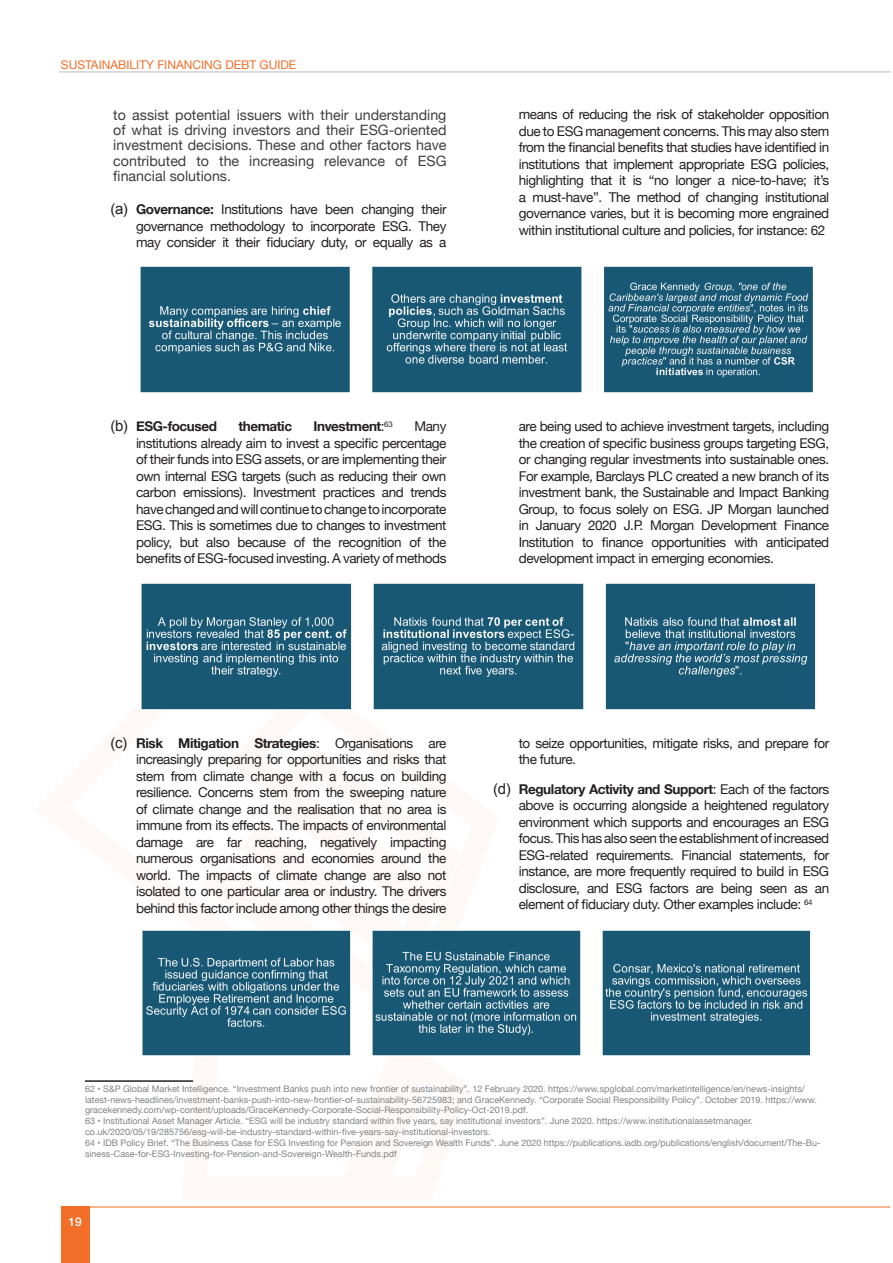
<style>
.page{position:relative;width:893px;height:1263px;background:#fff}
.page>*{position:absolute;margin:0;border:0;box-sizing:border-box;transform-origin:0 0}
.t1{font:14.25px/15.1px "Helvetica Neue";color:#3e3e3f;text-align:justify}
.t2{font:13.5px/16.5px "Helvetica Neue";letter-spacing:-.03em;color:#231f20;text-align:justify}
.t3{font:700 13.5px "Helvetica Neue";letter-spacing:-.03em;color:#231f20}
.t4{font:12px "Helvetica Neue";color:#f36e28}
.t5{font:500 12px "Helvetica Neue";color:#fff}
.t6{font:9px/10.8px "Helvetica Neue";color:#808285}
.s1{font-family:"Arial";font-size:15px}
.s2{font-weight:700}
.s3{font-family:"Arial";font-weight:400;font-size:15px}
.s4{font-weight:400}
</style>
<div class="page">
<svg style="left:89px;top:1206px;width:802px;height:15px"></svg>
<hr style="left:59px;top:72px;width:832px;height:1px;background:#bcbdc0">
<div style="left:61px;top:1206px;width:28px;height:57px;background:#f36e28"></div>
<hr style="left:85px;top:1080px;width:108px;height:2px;background:#231f20">
<img style="left:140px;top:266px;width:673px;height:127px">
<img style="left:141px;top:583px;width:675px;height:127px">
<img style="left:142px;top:930px;width:669px;height:126px">
<p class="t4" style="left:61px;top:56px;width:237px">SUSTAINABILITY FINANCING DEBT GUIDE</p>
<p class="t1" style="left:113px;top:108px;width:335px">to assist potential issuers with their understanding of what is driving investors and their ESG-oriented investment decisions. These and other factors have contributed to the increasing relevance of ESG financial solutions.</p>
<p class="t2" style="left:136px;top:202px;width:312px;text-indent:-26px"><span class="s1">(a)</span> <span class="s2">Governance:</span> Institutions have been changing their governance methodology to incorporate ESG. They may consider it their fiduciary duty, or equally as a</p>
<p class="t2" style="left:519px;top:107px;width:312px">means of reducing the risk of stakeholder opposition due to ESG management concerns. This may also stem from the financial benefits that studies have identified in institutions that implement appropriate ESG policies, highlighting that it is “no longer a nice-to-have; it’s a must-have”. The method of changing institutional governance varies, but it is becoming more engrained within institutional culture and policies, for instance: 62</p>
<p class="t3" style="left:111px;top:416px;width:108px"><span class="s3">(b)</span> ESG-focused</p>
<p class="t3" style="left:238px;top:416px;width:55px">thematic</p>
<p class="t3" style="left:313px;top:416px;width:81px">Investment<span class="s4">:</span><sup>63</sup></p>
<p class="t2" style="left:136px;top:419px;width:312px;text-indent:278px">Many institutions already aim to invest a specific percentage of their funds into ESG assets, or are implementing their own internal ESG targets (such as reducing their own carbon emissions). Investment practices and trends have changed and will continue to change to incorporate ESG. This is sometimes due to changes to investment policy, but also because of the recognition of the benefits of ESG-focused investing. A variety of methods</p>
<p class="t2" style="left:519px;top:419px;width:312px">are being used to achieve investment targets, including the creation of specific business groups targeting ESG, or changing regular investments into sustainable ones.<br>For example, Barclays PLC created a new branch of its investment bank, the Sustainable and Impact Banking Group, to focus solely on ESG. JP Morgan launched in January 2020 J.P. Morgan Development Finance Institution to finance opportunities with anticipated development impact in emerging economies.</p>
<p class="t2" style="left:136px;top:736px;width:312px;text-indent:-26px"><span class="s1">(c)</span> <span class="s2">Risk Mitigation Strategies</span>: Organisations are increasingly preparing for opportunities and risks that stem from climate change with a focus on building resilience. Concerns stem from the sweeping nature of climate change and the realisation that no area is immune from its effects. The impacts of environmental damage are far reaching, negatively impacting numerous organisations and economies around the world. The impacts of climate change are also not isolated to one particular area or industry. The drivers behind this factor include among other things the desire</p>
<p class="t2" style="left:519px;top:736px;width:312px">to seize opportunities, mitigate risks, and prepare for the future.</p>
<p class="t2" style="left:519px;top:781px;width:312px;text-indent:-26px"><span class="s1">(d)</span> <span class="s2">Regulatory Activity and Support</span>: Each of the factors above is occurring alongside a heightened regulatory environment which supports and encourages an ESG focus. This has also seen the establishment of increased ESG-related requirements. Financial statements, for instance, are more frequently required to build in ESG disclosure, and ESG factors are being seen as an element of fiduciary duty. Other examples include: <sup>64</sup></p>
<p class="t6" style="left:85px;top:1084px;width:737px">62 • S&amp;P Global Market Intelligence. “Investment Banks push into new frontier of sustainability”. 12 February 2020. https://www.spglobal.com/marketintelligence/en/news-insights/ latest-news-headlines/investment-banks-push-into-new-frontier-of-sustainability-56725983; and GraceKennedy. “Corporate Social Responsibility Policy”. October 2019. https://www. gracekennedy.com/wp-content/uploads/GraceKennedy-Corporate-Social-Responsibility-Policy-Oct-2019.pdf.<br>63 • Institutional Asset Manager Article. “ESG will be industry standard within five years, say institutional investors”. June 2020. https://www.institutionalassetmanager. co.uk/2020/05/19/285756/esg-will-be-industry-standard-within-five-years-say-institutional-investors.<br>64 • IDB Policy Brief. “The Business Case for ESG Investing for Pension and Sovereign Wealth Funds”. June 2020 https://publications.iadb.org/publications/english/document/The-Bu&shy;siness-Case-for-ESG-Investing-for-Pension-and-Sovereign-Wealth-Funds.pdf</p>
<p class="t5" style="left:68px;top:1212px;width:15px">19</p>
</div>
